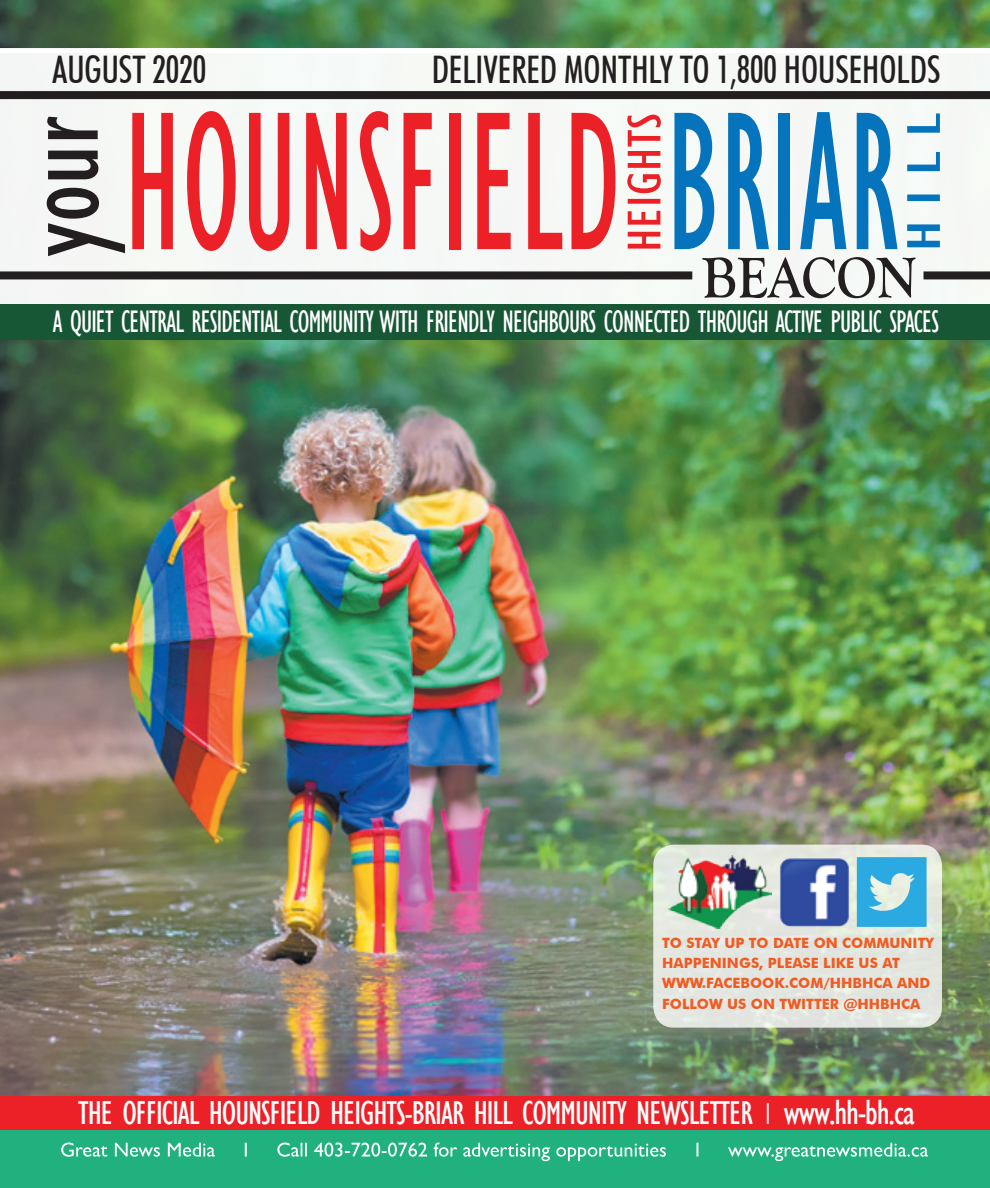
<style>
.page{position:relative;width:990px;height:1188px;background:#fff}
.page>*{position:absolute;margin:0;border:0;box-sizing:border-box;transform-origin:0 0}
.t1{font:condensed 204px "Gill Sans";letter-spacing:.01em;color:#ec2128;scale:.67 1}
.t2{font:condensed 112px "Gill Sans";color:#231f20}
.t3{font:500 condensed 38px "Futura BT";color:#231f20;scale:.92 1}
.t4{font:condensed 34px "Gill Sans";letter-spacing:-.03em;color:#fff}
.t5{font:condensed 32px "Gill Sans";letter-spacing:-.03em;color:#fff;scale:.86 1}
.t6{font:700 14.2px/20.2px "Futura BT";color:#f05c22}
.s1{color:#0574bc}
.s2{font-size:36px}
</style>
<div class="page">
<img style="left:0;top:0;width:990px;height:48px">
<img style="left:0;top:340px;width:990px;height:756px">
<div style="left:0;top:1130px;width:990px;height:58px;background:#20b17f"></div>
<div style="left:0;top:1096px;width:990px;height:34px;background:#ec2128"></div>
<div style="left:653px;top:845px;width:289px;height:183px;background:#e3e6e0;border-radius:21px"></div>
<img style="left:669px;top:855px;width:102px;height:74px">
<img style="left:777px;top:858px;width:74px;height:71px">
<svg style="left:857px;top:857px;width:70px;height:70px"></svg>
<svg style="left:61px;top:1143px;width:867px;height:18px"></svg>
<div style="left:0;top:48px;width:990px;height:257px;background:#f6f8f5"></div>
<div style="left:0;top:91px;width:990px;height:8px;background:#231f20"></div>
<div style="left:0;top:271px;width:692px;height:8px;background:#231f20"></div>
<svg style="left:702px;top:257px;width:214px;height:41px"></svg>
<div style="left:924px;top:271px;width:66px;height:8px;background:#231f20"></div>
<div style="left:0;top:305px;width:990px;height:35px;background:#175735"></div>
<svg style="left:627px;top:115px;width:34px;height:134px"></svg>
<svg style="left:907px;top:113px;width:33px;height:134px"></svg>
<p class="t3" style="left:52px;top:46px;width:169px">AUGUST 2020</p>
<p class="t3" style="left:432px;top:46px;width:555px">DELIVERED MONTHLY TO 1,800 HOUSEHOLDS</p>
<p class="t1" style="left:124px;top:62px;width:1157px">HOUNSFIELD <span class="s1">BRIAR</span></p>
<p class="t2" style="left:-5px;top:257px;width:142px;rotate:-90deg">your</p>
<p class="t5" style="left:53px;top:303px;width:1032px">A QUIET CENTRAL RESIDENTIAL COMMUNITY WITH FRIENDLY NEIGHBOURS CONNECTED THROUGH ACTIVE PUBLIC SPACES</p>
<p class="t6" style="left:662px;top:933px;width:273px">TO STAY UP TO DATE ON COMMUNITY<br>HAPPENINGS, PLEASE LIKE US AT<br>WWW.FACEBOOK.COM/HHBHCA AND<br>FOLLOW US ON TWITTER @HHBHCA</p>
<p class="t4" style="left:78px;top:1093px;width:838px">THE OFFICIAL HOUNSFIELD HEIGHTS-BRIAR HILL COMMUNITY NEWSLETTER <sup>|</sup> <span class="s2">www.hh-bh.ca</span></p>
</div>
